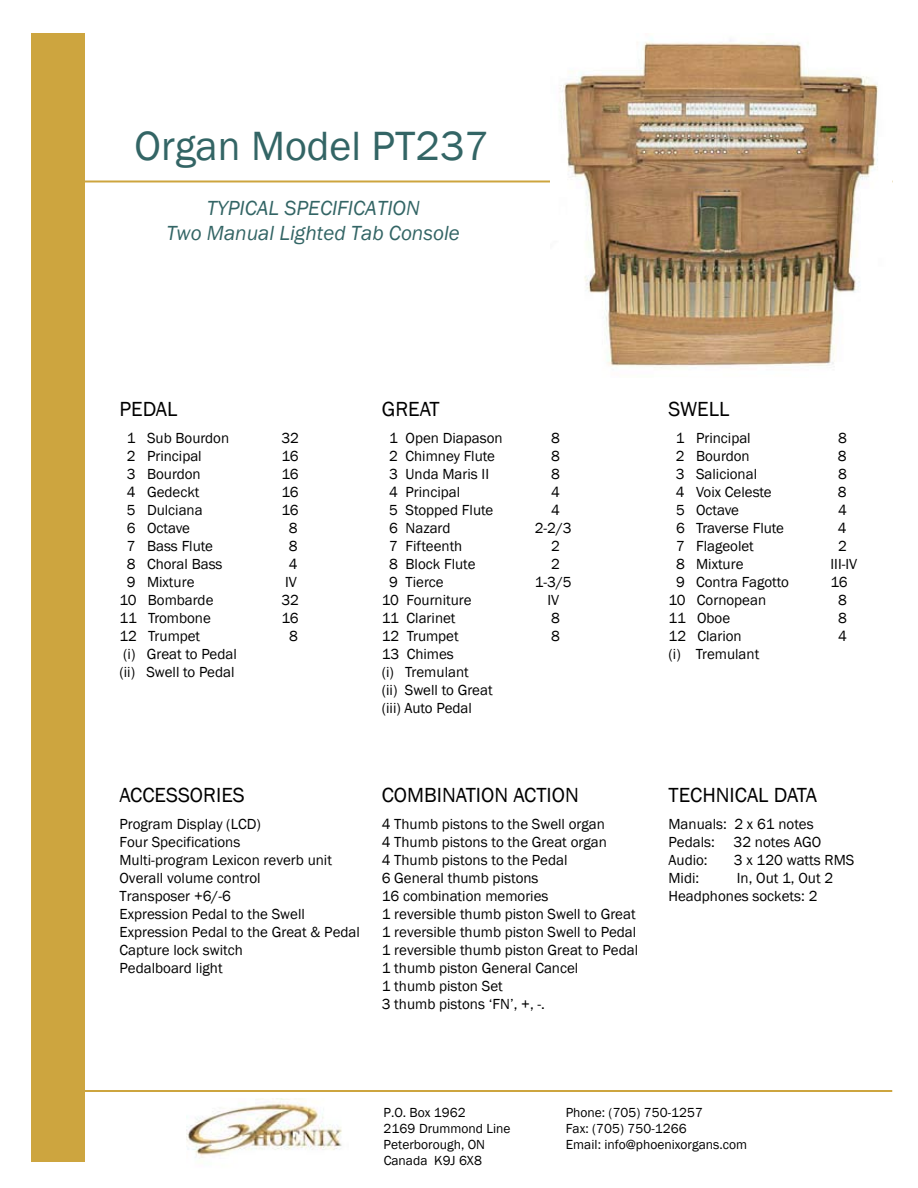
<style>
.page{position:relative;width:918px;height:1188px;background:#fff}
.page>*{position:absolute;margin:0;border:0;box-sizing:border-box;transform-origin:0 0}
.t1{font:42px "Franklin Gothic";color:#336565}
.t2{font:21px "Franklin Gothic";color:#000}
.t3{font:italic 21px/25.2px "Franklin Gothic";color:#336565;text-align:center}
.t4{font:15px/18px "Franklin Gothic";color:#000}
.t5{font:13.5px/16.2px "Franklin Gothic";color:#000}
</style>
<div class="page">
<div style="left:77px;top:181px;width:815px;height:1px;border:2px solid #cda53f"></div>
<div style="left:77px;top:1090px;width:815px;height:2px;border:2px solid #cda53f"></div>
<div style="left:32px;top:33px;width:54px;height:1128px;background:#cda53f"></div>
<img style="left:186px;top:1099px;width:156px;height:59px">
<img style="left:550px;top:38px;width:342px;height:330px">
<h1 class="t1" style="left:135px;top:120px;width:356px">Organ Model PT237</h1>
<h2 class="t3" style="left:166px;top:195px;width:295px">TYPICAL SPECIFICATION<br>Two Manual Lighted Tab Console</h2>
<h2 class="t2" style="left:119px;top:396px;width:59px">PEDAL</h2>
<p class="t4" style="left:127px;top:429px;width:104px">1 Sub Bourdon</p>
<p class="t4" style="left:281px;top:429px;width:19px">32</p>
<p class="t4" style="left:127px;top:447px;width:76px">2 Principal</p>
<p class="t4" style="left:281px;top:447px;width:19px">16</p>
<p class="t4" style="left:127px;top:465px;width:75px">3 Bourdon</p>
<p class="t4" style="left:281px;top:465px;width:19px">16</p>
<p class="t4" style="left:127px;top:483px;width:74px">4 Gedeckt</p>
<p class="t4" style="left:281px;top:483px;width:19px">16</p>
<p class="t4" style="left:127px;top:501px;width:77px">5 Dulciana</p>
<p class="t4" style="left:281px;top:501px;width:19px">16</p>
<p class="t4" style="left:127px;top:519px;width:65px">6 Octave</p>
<p class="t4" style="left:289px;top:519px;width:10px">8</p>
<p class="t4" style="left:127px;top:537px;width:88px">7 Bass Flute</p>
<p class="t4" style="left:289px;top:537px;width:10px">8</p>
<p class="t4" style="left:127px;top:555px;width:97px">8 Choral Bass</p>
<p class="t4" style="left:289px;top:555px;width:10px">4</p>
<p class="t4" style="left:127px;top:573px;width:69px">9 Mixture</p>
<p class="t4" style="left:285px;top:573px;width:13px">IV</p>
<p class="t4" style="left:119px;top:591px;width:96px">10 Bombarde</p>
<p class="t4" style="left:281px;top:591px;width:19px">32</p>
<p class="t4" style="left:119px;top:609px;width:93px">11 Trombone</p>
<p class="t4" style="left:281px;top:609px;width:19px">16</p>
<p class="t4" style="left:119px;top:627px;width:82px">12 Trumpet</p>
<p class="t4" style="left:289px;top:627px;width:10px">8</p>
<p class="t4" style="left:119px;top:645px;width:119px">(i) Great to Pedal (ii) Swell to Pedal</p>
<h2 class="t2" style="left:382px;top:396px;width:59px">GREAT</h2>
<p class="t4" style="left:389px;top:429px;width:115px">1 Open Diapason</p>
<p class="t4" style="left:551px;top:429px;width:10px">8</p>
<p class="t4" style="left:389px;top:447px;width:107px">2 Chimney Flute</p>
<p class="t4" style="left:551px;top:447px;width:10px">8</p>
<p class="t4" style="left:389px;top:465px;width:101px">3 Unda Maris II</p>
<p class="t4" style="left:551px;top:465px;width:10px">8</p>
<p class="t4" style="left:389px;top:483px;width:73px">4 Principal</p>
<p class="t4" style="left:551px;top:483px;width:10px">4</p>
<p class="t4" style="left:389px;top:501px;width:106px">5 Stopped Flute</p>
<p class="t4" style="left:551px;top:501px;width:10px">4</p>
<p class="t4" style="left:389px;top:519px;width:63px">6 Nazard</p>
<p class="t4" style="left:535px;top:519px;width:38px">2-2/3</p>
<p class="t4" style="left:389px;top:537px;width:75px">7 Fifteenth</p>
<p class="t4" style="left:551px;top:537px;width:10px">2</p>
<p class="t4" style="left:389px;top:555px;width:88px">8 Block Flute</p>
<p class="t4" style="left:551px;top:555px;width:10px">2</p>
<p class="t4" style="left:389px;top:573px;width:56px">9 Tierce</p>
<p class="t4" style="left:535px;top:573px;width:38px">1-3/5</p>
<p class="t4" style="left:382px;top:591px;width:91px">10 Fourniture</p>
<p class="t4" style="left:548px;top:591px;width:13px">IV</p>
<p class="t4" style="left:382px;top:609px;width:75px">11 Clarinet</p>
<p class="t4" style="left:551px;top:609px;width:10px">8</p>
<p class="t4" style="left:382px;top:627px;width:78px">12 Trumpet</p>
<p class="t4" style="left:551px;top:627px;width:10px">8</p>
<p class="t4" style="left:382px;top:645px;width:112px">13 Chimes<br>(i) Tremulant<br>(ii) Swell to Great (iii) Auto Pedal</p>
<h2 class="t2" style="left:119px;top:781px;width:127px">ACCESSORIES</h2>
<p class="t4" style="left:119px;top:815px;width:242px">Program Display (LCD)<br>Four Specifications<br>Multi-program Lexicon reverb unit<br>Overall volume control<br>Transposer +6/-6<br>Expression Pedal to the Swell<br>Expression Pedal to the Great &amp; Pedal<br>Capture lock switch<br>Pedalboard light</p>
<h2 class="t2" style="left:382px;top:781px;width:199px">COMBINATION ACTION</h2>
<p class="t4" style="left:382px;top:815px;width:258px">4 Thumb pistons to the Swell organ<br>4 Thumb pistons to the Great organ<br>4 Thumb pistons to the Pedal<br>6 General thumb pistons<br>16 combination memories<br>1 reversible thumb piston Swell to Great<br>1 reversible thumb piston Swell to Pedal<br>1 reversible thumb piston Great to Pedal<br>1 thumb piston General Cancel<br>1 thumb piston Set<br>3 thumb pistons ‘FN’, +, -.</p>
<h2 class="t2" style="left:668px;top:396px;width:62px">SWELL</h2>
<p class="t4" style="left:676px;top:429px;width:76px">1 Principal</p>
<p class="t4" style="left:838px;top:429px;width:10px">8</p>
<p class="t4" style="left:676px;top:447px;width:75px">2 Bourdon</p>
<p class="t4" style="left:838px;top:447px;width:10px">8</p>
<p class="t4" style="left:676px;top:465px;width:83px">3 Salicional</p>
<p class="t4" style="left:838px;top:465px;width:10px">8</p>
<p class="t4" style="left:676px;top:483px;width:97px">4 Voix Celeste</p>
<p class="t4" style="left:838px;top:483px;width:10px">8</p>
<p class="t4" style="left:676px;top:501px;width:65px">5 Octave</p>
<p class="t4" style="left:838px;top:501px;width:10px">4</p>
<p class="t4" style="left:676px;top:519px;width:110px">6 Traverse Flute</p>
<p class="t4" style="left:838px;top:519px;width:10px">4</p>
<p class="t4" style="left:676px;top:537px;width:79px">7 Flageolet</p>
<p class="t4" style="left:838px;top:537px;width:10px">2</p>
<p class="t4" style="left:676px;top:555px;width:69px">8 Mixture</p>
<p class="t4" style="left:831px;top:555px;width:28px">III-IV</p>
<p class="t4" style="left:676px;top:573px;width:115px">9 Contra Fagotto</p>
<p class="t4" style="left:831px;top:573px;width:19px">16</p>
<p class="t4" style="left:669px;top:591px;width:99px">10 Cornopean</p>
<p class="t4" style="left:838px;top:591px;width:10px">8</p>
<p class="t4" style="left:669px;top:609px;width:63px">11 Oboe</p>
<p class="t4" style="left:838px;top:609px;width:10px">8</p>
<p class="t4" style="left:669px;top:627px;width:75px">12 Clarion</p>
<p class="t4" style="left:838px;top:627px;width:10px">4</p>
<p class="t4" style="left:669px;top:645px;width:92px">(i) Tremulant</p>
<h2 class="t2" style="left:668px;top:781px;width:150px">TECHNICAL DATA</h2>
<p class="t4" style="left:668px;top:815px;width:147px">Manuals: 2 x 61 notes<br>Pedals:</p>
<p class="t4" style="left:734px;top:833px;width:89px">32 notes AGO</p>
<p class="t4" style="left:668px;top:851px;width:41px">Audio:</p>
<p class="t4" style="left:734px;top:851px;width:122px">3 x 120 watts RMS</p>
<p class="t4" style="left:668px;top:869px;width:32px">Midi:</p>
<p class="t4" style="left:668px;top:869px;width:166px;text-indent:68px">In, Out 1, Out 2<br>Headphones sockets: 2</p>
<p class="t5" style="left:384px;top:1104px;width:128px">P.O. Box 1962<br>2169 Drummond Line<br>Peterborough, ON<br>Canada K9J 6X8</p>
<p class="t5" style="left:566px;top:1104px;width:183px">Phone: (705) 750-1257<br>Fax: (705) 750-1266<br>Email: info@phoenixorgans.com</p>
</div>
